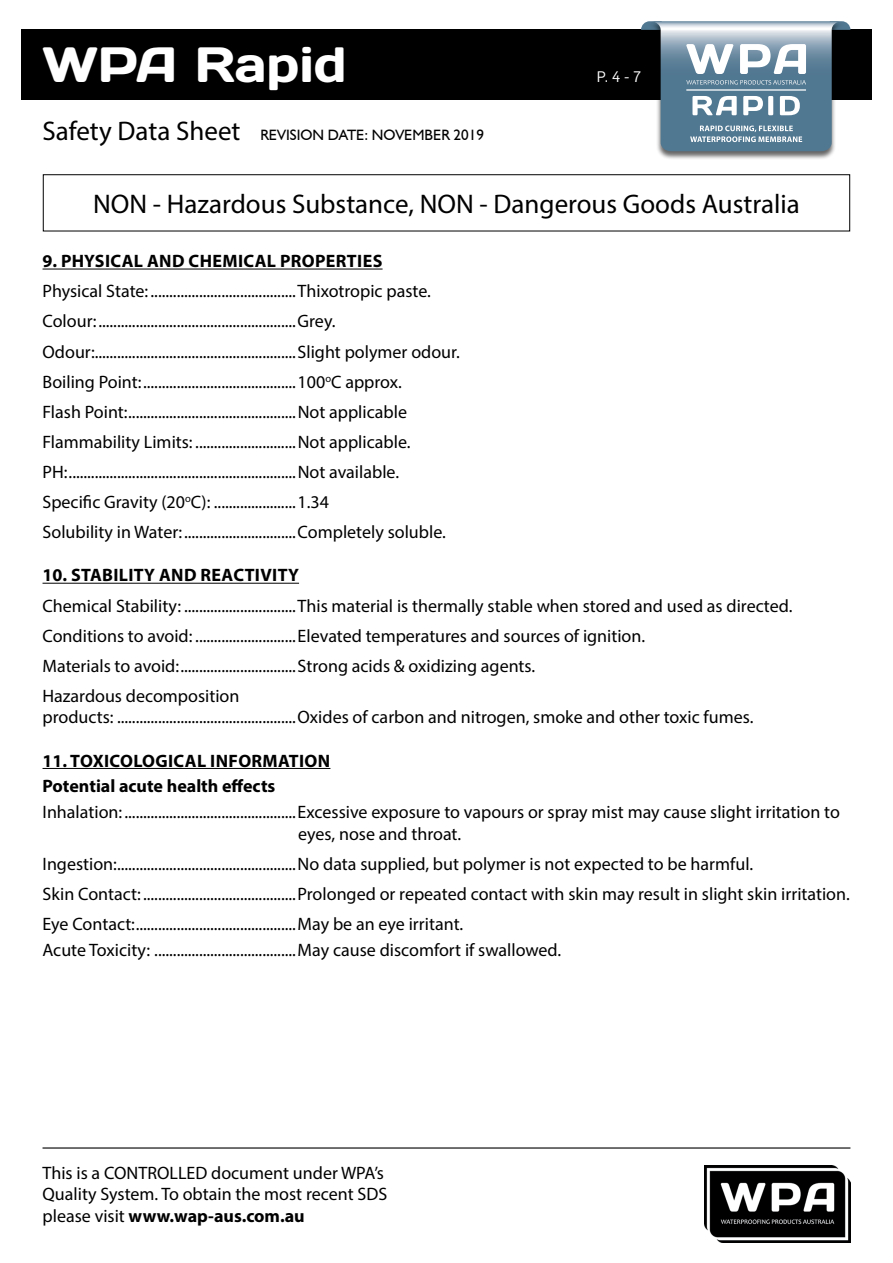
<style>
.page{position:relative;width:893px;height:1263px;background:#fff}
.page>*{position:absolute;margin:0;border:0;box-sizing:border-box;transform-origin:0 0}
.t1{font:49.5px "Days";color:#fff}
.t2{font:27px "Myriad Pro";color:#000}
.t3{font:18px/30.2px "Myriad Pro";color:#000}
.t4{font:700 18px "Myriad Pro";letter-spacing:.02em;color:#000}
.t5{font:700 18px/25.8px "Myriad Pro";color:#000}
.t6{font:15px "Humanist 521 BT";color:#000}
.t7{font:15px "Flama";color:#fff}
.s1{font-family:"Myriad Pro";font-size:27px}
.s2{font-weight:700}
</style>
<div class="page">
<div style="left:21px;top:30px;width:851px;height:70px;background:#000"></div>
<hr style="left:43px;top:1147px;width:807px;height:1px;background:#000">
<img style="left:704px;top:1165px;width:146px;height:77px">
<div style="left:43px;top:174px;width:807px;height:57px;border:1px solid #000"></div>
<div style="left:647px;top:21px;width:198px;height:139px;background:#000;opacity:.6"></div>
<svg style="left:641px;top:21px;width:209px;height:130px"></svg>
<hr style="left:43px;top:269px;width:340px;height:1px;background:#000">
<hr style="left:43px;top:583px;width:256px;height:1px;background:#000">
<hr style="left:43px;top:768px;width:287px;height:1px;background:#000">
<h1 class="t1" style="left:43px;top:33px;width:306px">WPA Rapid</h1>
<p class="t6" style="left:43px;top:125px;width:443px"><span class="s1">Safety Data Sheet</span> REVISION DATE: NOVEMBER 2019</p>
<p class="t7" style="left:597px;top:66px;width:46px">P. 4 - 7</p>
<h2 class="t2" style="left:93px;top:187px;width:708px">NON - Hazardous Substance, NON - Dangerous Goods Australia</h2>
<p class="t4" style="left:43px;top:249px;width:341px">9. PHYSICAL AND CHEMICAL PROPERTIES</p>
<p class="t3" style="left:43px;top:276px;width:419px">Physical State: .......................................Thixotropic paste.<br>Colour:.....................................................Grey.<br>Odour:......................................................Slight polymer odour.<br>Boiling Point:.........................................100<sup>o</sup>C approx.<br>Flash Point:.............................................Not applicable Flammability Limits: ...........................Not applicable.<br>PH:.............................................................Not available.<br>Specific Gravity (20<sup>o</sup>C): ......................1.34<br>Solubility in Water: ..............................Completely soluble.</p>
<p class="t4" style="left:43px;top:564px;width:258px">10. STABILITY AND REACTIVITY</p>
<p class="t3" style="left:43px;top:590px;width:751px">Chemical Stability: ..............................This material is thermally stable when stored and used as directed.<br>Conditions to avoid: ...........................Elevated temperatures and sources of ignition.<br>Materials to avoid:...............................Strong acids &amp; oxidizing agents.<br>Hazardous decomposition</p>
<p class="t3" style="left:43px;top:702px;width:712px">products: ................................................Oxides of carbon and nitrogen, smoke and other toxic fumes.</p>
<p class="t5" style="left:43px;top:747px;width:289px">11. TOXICOLOGICAL INFORMATION<br>Potential acute health effects</p>
<p class="t3" style="left:298px;top:801px;width:543px;line-height:21.6px;text-indent:-256px">Inhalation: ..............................................Excessive exposure to vapours or spray mist may cause slight irritation to eyes, nose and throat.</p>
<p class="t3" style="left:43px;top:849px;width:809px">Ingestion:................................................No data supplied, but polymer is not expected to be harmful.<br>Skin Contact: .........................................Prolonged or repeated contact with skin may result in slight skin irritation.<br>Eye Contact:...........................................May be an eye irritant.</p>
<p class="t3" style="left:43px;top:935px;width:520px">Acute Toxicity: ......................................May cause discomfort if swallowed.</p>
<p class="t3" style="left:43px;top:1161px;width:346px;line-height:21.6px">This is a CONTROLLED document under WPA’s<br>Quality System. To obtain the most recent SDS please visit <span class="s2">www.wap-aus.com.au</span></p>
</div>
